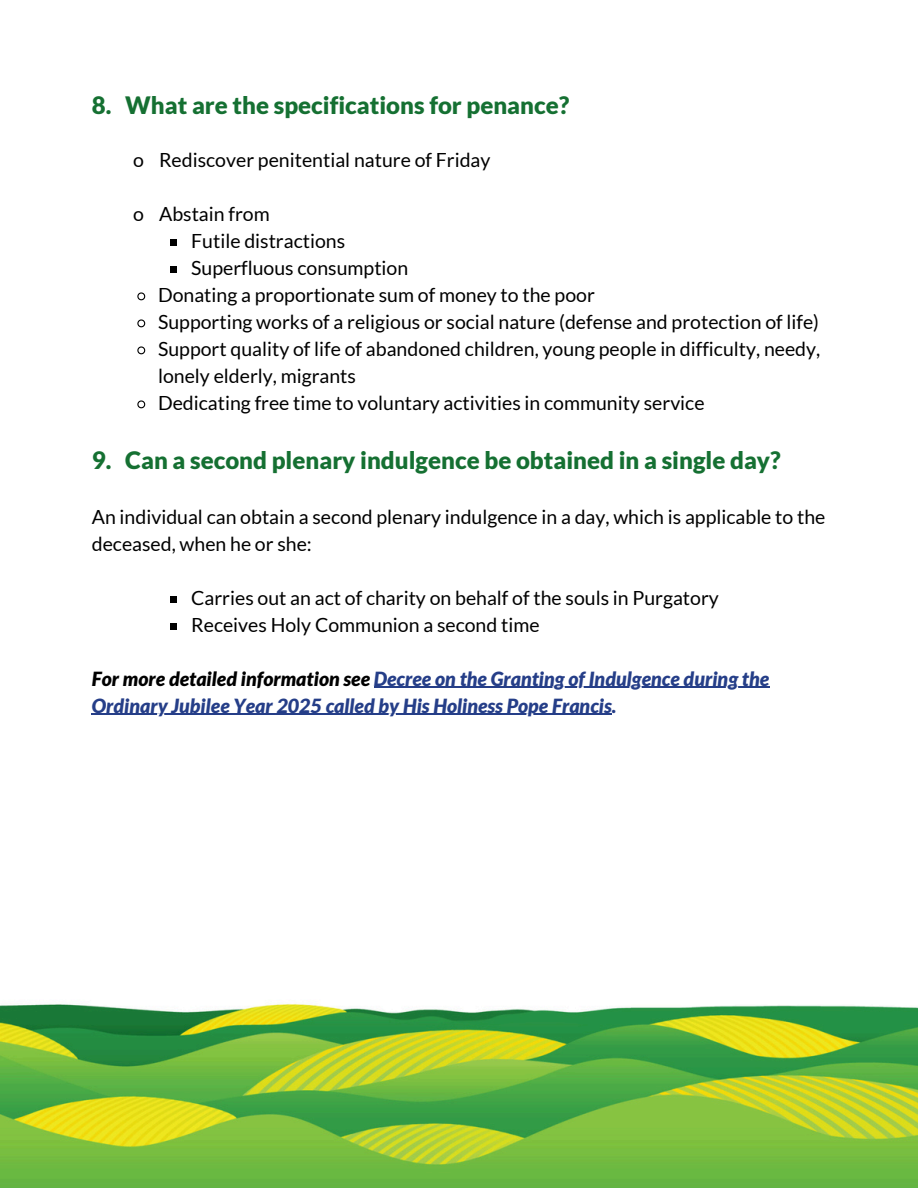
<style>
.page{position:relative;width:918px;height:1188px;background:#fff}
.page>*{position:absolute;margin:0;border:0;box-sizing:border-box;transform-origin:0 0}
.t1{font:900 24px "Lato";color:#157032}
.t2{font:19.5px/27px "Lato";color:#000}
.t3{font:italic 900 19.5px/27px "Lato";color:#253e88}
.s1{color:#000}
</style>
<div class="page">
<img style="left:0;top:239px;width:918px;height:949px">
<div style="left:171px;top:239px;width:6px;height:7px;background:#000"></div>
<div style="left:171px;top:266px;width:6px;height:7px;background:#000"></div>
<svg style="left:137px;top:292px;width:9px;height:9px"></svg>
<svg style="left:137px;top:319px;width:9px;height:9px"></svg>
<svg style="left:137px;top:346px;width:9px;height:9px"></svg>
<svg style="left:137px;top:400px;width:9px;height:9px"></svg>
<svg style="left:171px;top:596px;width:6px;height:6px"></svg>
<svg style="left:171px;top:623px;width:6px;height:6px"></svg>
<hr style="left:374px;top:687px;width:395px;height:1px;background:#253e88">
<hr style="left:92px;top:714px;width:520px;height:1px;background:#253e88">
<h1 class="t1" style="left:92px;top:90px;width:479px">8. What are the specifications for penance?</h1>
<p class="t2" style="left:133px;top:146px;width:359px">o Rediscover penitential nature of Friday</p>
<p class="t2" style="left:133px;top:200px;width:138px">o Abstain from</p>
<p class="t2" style="left:191px;top:227px;width:155px">Futile distractions</p>
<p class="t2" style="left:191px;top:254px;width:219px">Superfluous consumption</p>
<p class="t2" style="left:158px;top:281px;width:438px">Donating a proportionate sum of money to the poor</p>
<p class="t2" style="left:158px;top:308px;width:663px">Supporting works of a religious or social nature (defense and protection of life)</p>
<p class="t2" style="left:158px;top:335px;width:664px">Support quality of life of abandoned children, young people in difficulty, needy, lonely elderly, migrants</p>
<p class="t2" style="left:158px;top:389px;width:548px">Dedicating free time to voluntary activities in community service</p>
<h1 class="t1" style="left:92px;top:445px;width:691px">9. Can a second plenary indulgence be obtained in a single day?</h1>
<p class="t2" style="left:92px;top:503px;width:735px">An individual can obtain a second plenary indulgence in a day, which is applicable to the deceased, when he or she:</p>
<p class="t2" style="left:191px;top:584px;width:529px">Carries out an act of charity on behalf of the souls in Purgatory</p>
<p class="t2" style="left:191px;top:611px;width:350px">Receives Holy Communion a second time</p>
<h2 class="t3" style="left:92px;top:665px;width:679px"><span class="s1">For more detailed information see</span> Decree on the Granting of Indulgence during the<br>Ordinary Jubilee Year 2025 called by His Holiness Pope Francis.</h2>
</div>
